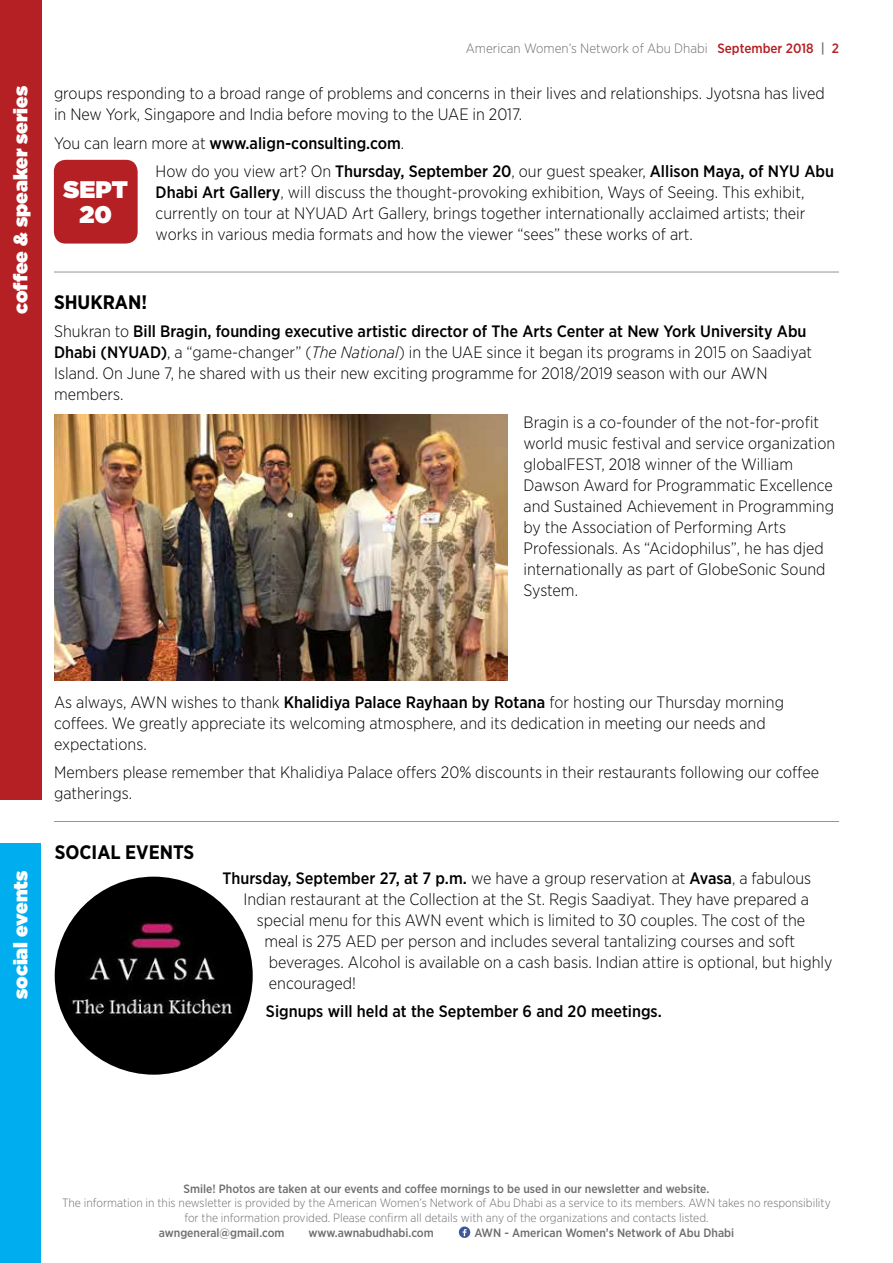
<style>
.page{position:relative;width:893px;height:1263px;background:#fff}
.page>*{position:absolute;margin:0;border:0;box-sizing:border-box;transform-origin:0 0}
.t1{font:900 24px/24.3px "Gotham";color:#fff;text-align:center}
.t2{font:900 19.5px "Gotham";color:#fff}
.t3{font:700 19.5px "Gotham Narrow";color:#000}
.t4{font:300 16.5px/21px "Gotham Narrow";color:#000}
.t5{font:500 16.5px/28.5px "Gotham Narrow";color:#000}
.t6{font:300 13.5px "Gotham Narrow";color:#6d6e71}
.t7{font:300 12px/14.4px "Gotham Narrow";color:#6d6e71;text-align:center}
.t8{font:500 12px "Gotham Narrow";color:#6d6e71}
.s1{font-weight:500;color:#b42024}
.s2{font-weight:500}
.s3{font-weight:300}
.s4{font-style:italic}
</style>
<div class="page">
<svg style="left:459px;top:1226px;width:11px;height:12px"></svg>
<div style="left:0;top:0;width:41px;height:799px;background:#b42024"></div>
<hr style="left:54px;top:272px;width:785px;height:1px;background:#939598">
<img style="left:54px;top:414px;width:453px;height:266px">
<hr style="left:54px;top:821px;width:785px;height:1px;background:#939598">
<div style="left:0;top:843px;width:41px;height:420px;background:#00aeef"></div>
<img style="left:55px;top:877px;width:198px;height:198px;border-radius:99px">
<div style="left:54px;top:160px;width:84px;height:84px;background:#b42024;border-radius:12px"></div>
<p class="t2" style="left:9px;top:314px;width:230px;rotate:-90deg">coffee &amp; speaker series</p>
<p class="t6" style="left:466px;top:40px;width:375px">American Women’s Network of Abu Dhabi <span class="s1">September 2018</span> <span class="s2">|</span> <span class="s1">2</span></p>
<p class="t4" style="left:54px;top:82px;width:772px">groups responding to a broad range of problems and concerns in their lives and relationships. Jyotsna has lived in New York, Singapore and India before moving to the UAE in 2017.</p>
<p class="t5" style="left:156px;top:128px;width:680px;text-indent:-102px"><span class="s3">You can learn more at</span> www.align-consulting.com<span class="s3">.<br>How do you view art? On</span> Thursday, September 20<span class="s3">, our guest speaker,</span> Allison Maya, of NYU Abu</p>
<p class="t4" style="left:156px;top:181px;width:651px;text-align:justify"><span class="s2">Dhabi Art Gallery</span>, will discuss the thought-provoking exhibition, Ways of Seeing. This exhibit, currently on tour at NYUAD Art Gallery, brings together internationally acclaimed artists; their works in various media formats and how the viewer “sees” these works of art.</p>
<h1 class="t1" style="left:64px;top:177px;width:66px">SEPT<br>20</h1>
<p class="t3" style="left:54px;top:290px;width:95px">SHUKRAN!</p>
<p class="t4" style="left:54px;top:320px;width:760px">Shukran to <span class="s2">Bill Bragin, founding executive artistic director of The Arts Center at New York University Abu Dhabi (NYUAD)</span>, a “game-changer” (<span class="s4">The National</span>) in the UAE since it began its programs in 2015 on Saadiyat Island. On June 7, he shared with us their new exciting programme for 2018/2019 season with our AWN members.</p>
<p class="t4" style="left:524px;top:412px;width:313px">Bragin is a co-founder of the not-for-profit world music festival and service organization globalFEST, 2018 winner of the William Dawson Award for Programmatic Excellence and Sustained Achievement in Programming by the Association of Performing Arts Professionals. As “Acidophilus”, he has djed internationally as part of GlobeSonic Sound System.</p>
<p class="t4" style="left:54px;top:691px;width:731px">As always, AWN wishes to thank <span class="s2">Khalidiya Palace Rayhaan by Rotana</span> for hosting our Thursday morning coffees. We greatly appreciate its welcoming atmosphere, and its dedication in meeting our needs and expectations.</p>
<p class="t4" style="left:54px;top:762px;width:766px">Members please remember that Khalidiya Palace offers 20% discounts in their restaurants following our coffee gatherings.</p>
<p class="t3" style="left:55px;top:840px;width:141px">SOCIAL EVENTS</p>
<p class="t2" style="left:9px;top:999px;width:130px;rotate:-90deg">social events</p>
<p class="t4" style="left:222px;top:867px;width:590px"><span class="s2">Thursday, September 27, at 7 p.m.</span> we have a group reservation at <span class="s2">Avasa</span>, a fabulous</p>
<p class="t4" style="left:243px;top:888px;width:567px">Indian restaurant at the Collection at the St. Regis Saadiyat. They have prepared a</p>
<p class="t4" style="left:257px;top:909px;width:550px">special menu for this AWN event which is limited to 30 couples. The cost of the</p>
<p class="t4" style="left:264px;top:930px;width:532px">meal is 275 AED per person and includes several tantalizing courses and soft</p>
<p class="t4" style="left:269px;top:951px;width:565px">beverages. Alcohol is available on a cash basis. Indian attire is optional, but highly</p>
<p class="t4" style="left:269px;top:972px;width:88px">encouraged!</p>
<p class="t5" style="left:266px;top:997px;width:397px">Signups will held at the September 6 and 20 meetings.</p>
<p class="t8" style="left:184px;top:1181px;width:527px">Smile! Photos are taken at our events and coffee mornings to be used in our newsletter and website.</p>
<p class="t7" style="left:62px;top:1195px;width:770px">The information in this newsletter is provided by the American Women’s Network of Abu Dhabi as a service to its members. AWN takes no responsibility for the information provided. Please confirm all details with any of the organizations and contacts listed.</p>
<p class="t8" style="left:159px;top:1226px;width:127px">awngeneral@gmail.com</p>
<p class="t8" style="left:309px;top:1226px;width:127px">www.awnabudhabi.com</p>
<p class="t8" style="left:474px;top:1226px;width:261px">AWN - American Women’s Network of Abu Dhabi</p>
</div>
